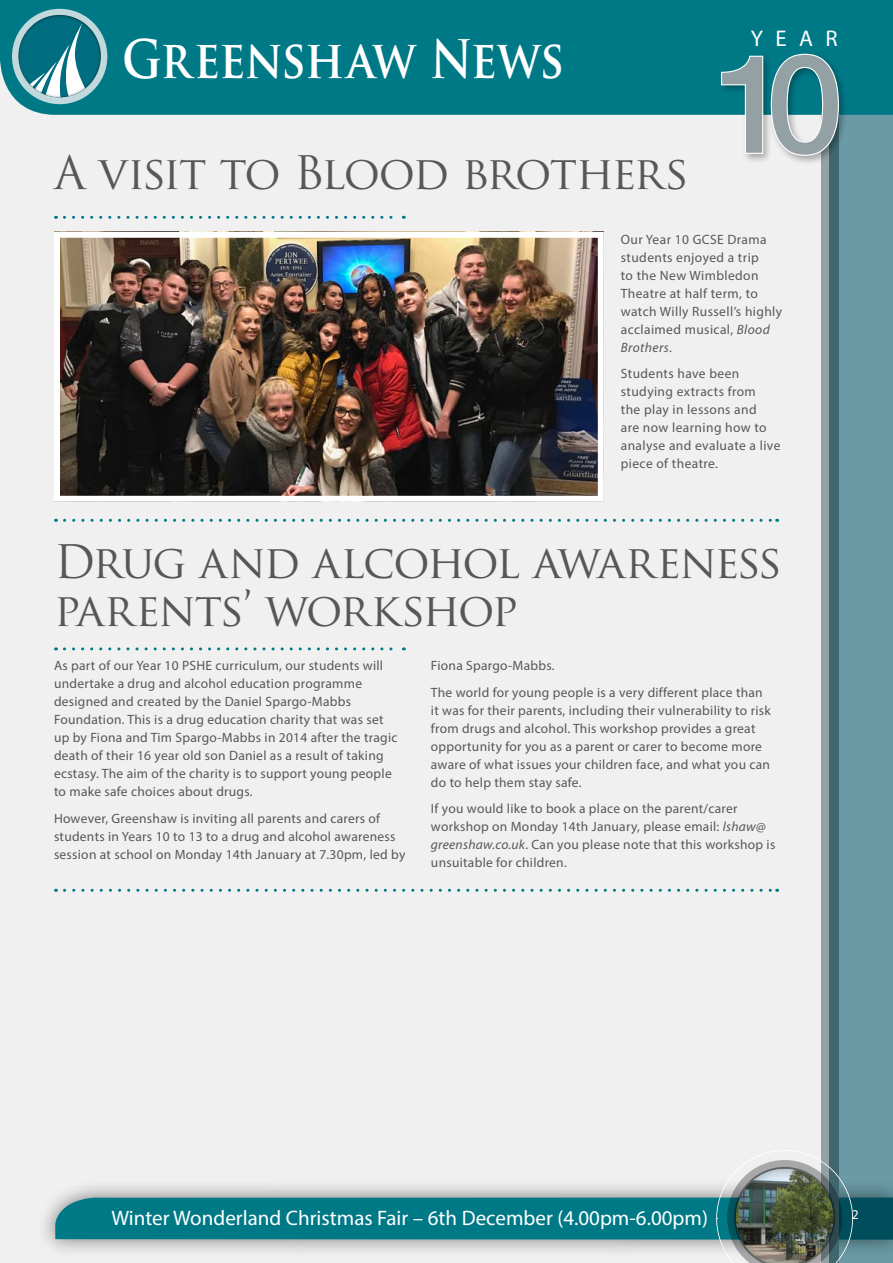
<style>
.page{position:relative;width:893px;height:1263px;background:#f0f0f1}
.page>*{position:absolute;margin:0;border:0;box-sizing:border-box;transform-origin:0 0}
.t1{font:700 51.75px "Trajan Pro";letter-spacing:-.015em;color:#fff;scale:.87 1}
.t2{font:45px/48px "Trajan Pro";letter-spacing:-.04em;color:#575756}
.t3{font:22.8px "Myriad Pro";color:#fff}
.t4{font:21px "Myriad Pro";color:#fff}
.t5{font:13.5px/18px "Myriad Pro";letter-spacing:.02em;color:#575756}
.t6{font:13.5px "Myriad Pro";color:#fff}
.s1{font-style:italic}
</style>
<div class="page">
<div style="left:37px;top:1178px;width:856px;height:80px;background:#000;opacity:.5"></div>
<div style="left:822px;top:6px;width:17px;height:1257px;background:#93a1a4"></div>
<svg style="left:829px;top:115px;width:64px;height:1035px;background:#5f8d98"></svg>
<div style="left:0;top:0;width:893px;height:115px;background:#007987"></div>
<div style="left:12px;top:9px;width:95px;height:95px;background:#c1d9dd;border-radius:50%"></div>
<div style="left:6px;top:3px;width:108px;height:95px;background:#000;opacity:.75"></div>
<svg style="left:55px;top:1150px;width:838px;height:113px"></svg>
<div style="left:722px;top:1158px;width:123px;height:105px;background:#000;opacity:.4"></div>
<div style="left:718px;top:51px;width:130px;height:114px;background:#000;opacity:.3"></div>
<svg style="left:720px;top:53px;width:119px;height:103px"></svg>
<svg style="left:64px;top:216px;width:340px;height:3px"></svg>
<svg style="left:64px;top:647px;width:340px;height:3px"></svg>
<svg style="left:65px;top:519px;width:713px;height:3px"></svg>
<svg style="left:65px;top:889px;width:713px;height:3px"></svg>
<img style="left:61px;top:239px;width:536px;height:256px">
<div style="left:54px;top:232px;width:550px;height:270px;border:6px solid #fff"></div>
<h1 class="t1" style="left:122px;top:27px;width:509px">Greenshaw News</h1>
<h2 class="t2" style="left:54px;top:148px;width:637px">A visit to Blood brothers</h2>
<h3 class="t3" style="left:751px;top:24px;width:88px">YEAR</h3>
<p class="t5" style="left:621px;top:230px;width:163px">Our Year 10 GCSE Drama students enjoyed a trip<br>to the New Wimbledon<br>Theatre at half term, to watch Willy Russell’s highly acclaimed musical, <span class="s1">Blood<br>Brothers</span>.</p>
<p class="t5" style="left:621px;top:365px;width:161px">Students have been studying extracts from<br>the play in lessons and<br>are now learning how to analyse and evaluate a live piece of theatre.</p>
<h2 class="t2" style="left:54px;top:537px;width:730px">Drug and alcohol awareness parents’ workshop</h2>
<p class="t5" style="left:54px;top:657px;width:345px">As part of our Year 10 PSHE curriculum, our students will undertake a drug and alcohol education programme designed and created by the Daniel Spargo-Mabbs Foundation. This is a drug education charity that was set up by Fiona and Tim Spargo-Mabbs in 2014 after the tragic death of their 16 year old son Daniel as a result of taking ecstasy. The aim of the charity is to support young people to make safe choices about drugs.</p>
<p class="t5" style="left:54px;top:809px;width:353px">However, Greenshaw is inviting all parents and carers of students in Years 10 to 13 to a drug and alcohol awareness session at school on Monday 14th January at 7.30pm, led by</p>
<p class="t5" style="left:431px;top:652px;width:333px;line-height:26.5px">Fiona Spargo-Mabbs.<br>The world for young people is a very different place than</p>
<p class="t5" style="left:431px;top:701px;width:341px">it was for their parents, including their vulnerability to risk from drugs and alcohol. This workshop provides a great opportunity for you as a parent or carer to become more aware of what issues your children face, and what you can do to help them stay safe.</p>
<p class="t5" style="left:431px;top:799px;width:346px">If you would like to book a place on the parent/carer workshop on Monday 14th January, please email: <span class="s1">lshaw@ greenshaw.co.uk</span>. Can you please note that this workshop is unsuitable for children.</p>
<h3 class="t4" style="left:111px;top:1205px;width:598px">Winter Wonderland Christmas Fair – 6th December (4.00pm-6.00pm)</h3>
<p class="t6" style="left:852px;top:1206px;width:8px">2</p>
</div>
